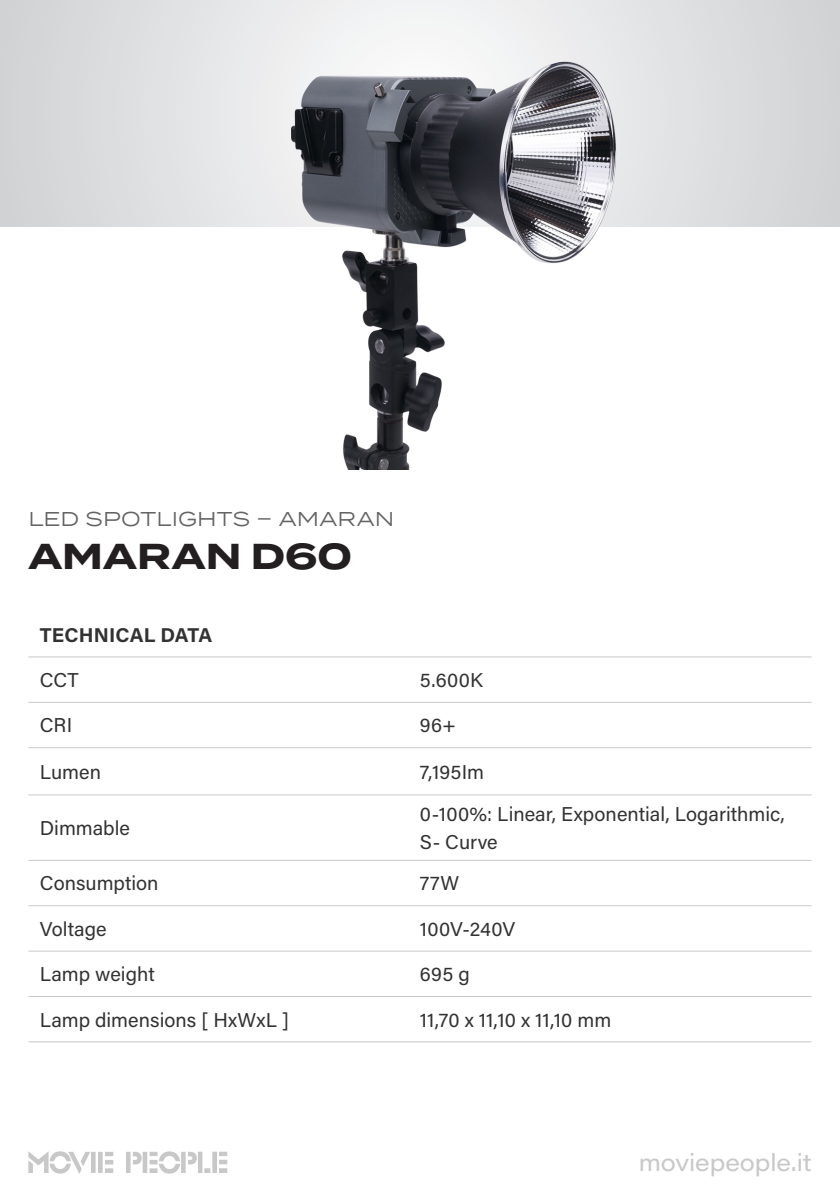
<style>
.page{position:relative;width:840px;height:1191px;background:#fff}
.page>*{position:absolute;margin:0;border:0;box-sizing:border-box;transform-origin:0 0}
.t1{font:700 36px "Termina";color:#231f20}
.t2{font:24px "Acumin Pro Wide";letter-spacing:-.005em;color:#c8c8c8}
.t3{font:20px/28px "Acumin Pro";letter-spacing:.005em;color:#323232}
.t4{font:20px "Termina";letter-spacing:.005em;color:#646464}
.t5{font:700 20px "Acumin Pro";letter-spacing:.01em;color:#323232}
</style>
<div class="page">
<svg style="left:28px;top:1151px;width:199px;height:23px"></svg>
<div style="left:0;top:0;width:839px;height:227px;background:#dbdcde"></div>
<img style="left:212px;top:0;width:446px;height:469px">
<hr style="left:28px;top:656px;width:392px;height:1px;background:#c8c8c8">
<hr style="left:420px;top:656px;width:391px;height:1px;background:#c8c8c8">
<hr style="left:28px;top:702px;width:392px;height:1px;background:#c8c8c8">
<hr style="left:420px;top:702px;width:391px;height:1px;background:#c8c8c8">
<hr style="left:28px;top:747px;width:392px;height:1px;background:#c8c8c8">
<hr style="left:420px;top:747px;width:391px;height:1px;background:#c8c8c8">
<hr style="left:28px;top:794px;width:392px;height:1px;background:#c8c8c8">
<hr style="left:420px;top:794px;width:391px;height:1px;background:#c8c8c8">
<hr style="left:28px;top:860px;width:392px;height:1px;background:#c8c8c8">
<hr style="left:420px;top:860px;width:391px;height:1px;background:#c8c8c8">
<hr style="left:28px;top:905px;width:392px;height:1px;background:#c8c8c8">
<hr style="left:420px;top:905px;width:391px;height:1px;background:#c8c8c8">
<hr style="left:28px;top:950px;width:392px;height:1px;background:#c8c8c8">
<hr style="left:420px;top:950px;width:391px;height:1px;background:#c8c8c8">
<hr style="left:28px;top:996px;width:392px;height:1px;background:#c8c8c8">
<hr style="left:420px;top:996px;width:391px;height:1px;background:#c8c8c8">
<hr style="left:28px;top:1041px;width:392px;height:1px;background:#c8c8c8">
<hr style="left:420px;top:1041px;width:391px;height:1px;background:#c8c8c8">
<p class="t4" style="left:28px;top:504px;width:367px">LED SPOTLIGHTS – AMARAN</p>
<p class="t1" style="left:28px;top:529px;width:325px">AMARAN D60</p>
<p class="t5" style="left:40px;top:620px;width:174px">TECHNICAL DATA</p>
<p class="t3" style="left:40px;top:665px;width:40px">CCT</p>
<p class="t3" style="left:420px;top:665px;width:65px">5.600K</p>
<p class="t3" style="left:40px;top:710px;width:34px">CRI</p>
<p class="t3" style="left:420px;top:710px;width:38px">96+</p>
<p class="t3" style="left:40px;top:757px;width:63px">Lumen</p>
<p class="t3" style="left:420px;top:757px;width:66px">7,195Im</p>
<p class="t3" style="left:40px;top:813px;width:92px">Dimmable</p>
<p class="t3" style="left:420px;top:799px;width:366px">0-100%: Linear, Exponential, Logarithmic,<br>S- Curve</p>
<p class="t3" style="left:40px;top:868px;width:120px">Consumption</p>
<p class="t3" style="left:420px;top:868px;width:41px">77W</p>
<p class="t3" style="left:40px;top:914px;width:68px">Voltage</p>
<p class="t3" style="left:420px;top:914px;width:97px">100V-240V</p>
<p class="t3" style="left:40px;top:959px;width:116px">Lamp weight</p>
<p class="t3" style="left:420px;top:959px;width:51px">695 g</p>
<p class="t3" style="left:40px;top:1004px;width:250px">Lamp dimensions [ HxWxL ]</p>
<p class="t3" style="left:420px;top:1004px;width:193px">11,70 x 11,10 x 11,10 mm</p>
<p class="t2" style="left:638px;top:1145px;width:174px">moviepeople.it</p>
</div>
